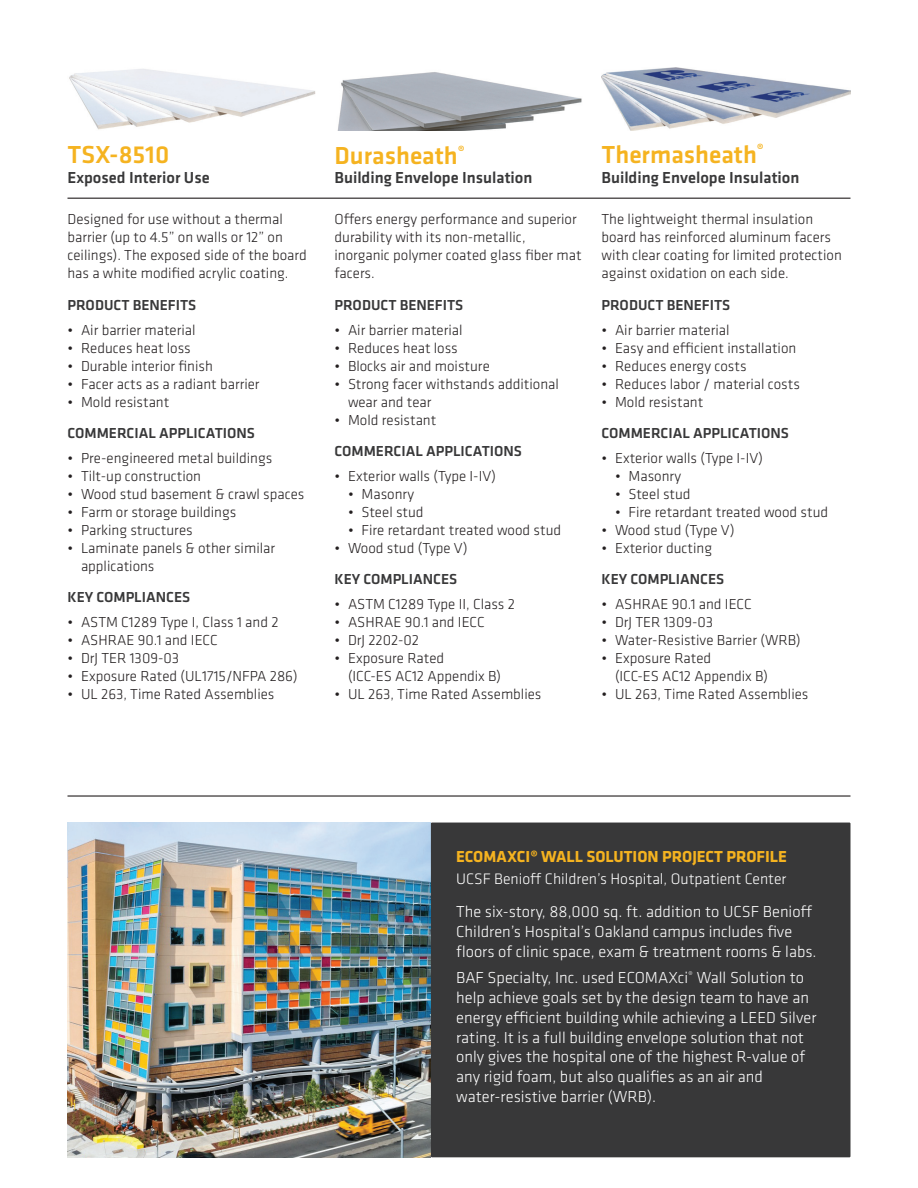
<style>
.page{position:relative;width:918px;height:1188px;background:#fff}
.page>*{position:absolute;margin:0;border:0;box-sizing:border-box;transform-origin:0 0}
.t1{font:500 25.5px "Klavika";color:#f5b320}
.t2{font:300 16.5px/19.8px "Klavika";color:#fff}
.t3{font:500 16.5px "Klavika";color:#383839}
.t4{font:700 16.5px "Klavika";color:#f5b320}
.t5{font:300 15.75px "Klavika";color:#fff}
.t6{font:300 15px/18px "Klavika";color:#231f20}
.t7{font:500 15px "Klavika";color:#383839}
</style>
<div class="page">
<img style="left:68px;top:823px;width:363px;height:334px">
<div style="left:431px;top:823px;width:419px;height:334px;background:#383839"></div>
<hr style="left:68px;top:198px;width:782px;height:1px;background:#231f20">
<hr style="left:68px;top:795px;width:782px;height:2px;background:#231f20">
<img style="left:602px;top:68px;width:248px;height:63px">
<img style="left:337px;top:72px;width:245px;height:59px">
<img style="left:69px;top:69px;width:247px;height:61px">
<h1 class="t1" style="left:68px;top:137px;width:103px">TSX-8510</h1>
<p class="t3" style="left:68px;top:166px;width:144px">Exposed Interior Use</p>
<p class="t6" style="left:68px;top:210px;width:241px">Designed for use without a thermal barrier (up to 4.5” on walls or 12” on ceilings). The exposed side of the board has a white modified acrylic coating.</p>
<p class="t7" style="left:68px;top:295px;width:130px">PRODUCT BENEFITS</p>
<p class="t6" style="left:68px;top:321px;width:130px">• Air barrier material</p>
<p class="t6" style="left:68px;top:339px;width:125px">• Reduces heat loss</p>
<p class="t6" style="left:68px;top:357px;width:147px">• Durable interior finish</p>
<p class="t6" style="left:68px;top:375px;width:194px">• Facer acts as a radiant barrier</p>
<p class="t6" style="left:68px;top:393px;width:103px">• Mold resistant</p>
<p class="t7" style="left:68px;top:423px;width:189px">COMMERCIAL APPLICATIONS</p>
<p class="t6" style="left:68px;top:449px;width:206px">• Pre-engineered metal buildings</p>
<p class="t6" style="left:68px;top:467px;width:135px">• Tilt-up construction</p>
<p class="t6" style="left:68px;top:485px;width:238px">• Wood stud basement &amp; crawl spaces</p>
<p class="t6" style="left:68px;top:503px;width:170px">• Farm or storage buildings</p>
<p class="t6" style="left:68px;top:521px;width:127px">• Parking structures</p>
<p class="t6" style="left:81px;top:539px;width:196px;text-indent:-14px">• Laminate panels &amp; other similar applications</p>
<p class="t7" style="left:68px;top:587px;width:124px">KEY COMPLIANCES</p>
<p class="t6" style="left:68px;top:613px;width:213px">• ASTM C1289 Type I, Class 1 and 2</p>
<p class="t6" style="left:68px;top:631px;width:152px">• ASHRAE 90.1 and IECC</p>
<p class="t6" style="left:68px;top:649px;width:113px">• DrJ TER 1309-03</p>
<p class="t6" style="left:68px;top:667px;width:232px">• Exposure Rated (UL1715/NFPA 286)</p>
<p class="t6" style="left:68px;top:685px;width:208px">• UL 263, Time Rated Assemblies</p>
<h1 class="t1" style="left:334px;top:138px;width:132px">Durasheath<sup>®</sup></h1>
<p class="t3" style="left:334px;top:166px;width:199px">Building Envelope Insulation</p>
<p class="t6" style="left:334px;top:210px;width:249px">Offers energy performance and superior durability with its non-metallic, inorganic polymer coated glass fiber mat facers.</p>
<p class="t7" style="left:334px;top:295px;width:130px">PRODUCT BENEFITS</p>
<p class="t6" style="left:334px;top:321px;width:130px">• Air barrier material</p>
<p class="t6" style="left:334px;top:339px;width:125px">• Reduces heat loss</p>
<p class="t6" style="left:334px;top:357px;width:157px">• Blocks air and moisture</p>
<p class="t6" style="left:348px;top:375px;width:212px;text-indent:-14px">• Strong facer withstands additional wear and tear</p>
<p class="t6" style="left:334px;top:411px;width:103px">• Mold resistant</p>
<p class="t7" style="left:334px;top:441px;width:189px">COMMERCIAL APPLICATIONS</p>
<p class="t6" style="left:334px;top:467px;width:163px">• Exterior walls (Type I-IV)</p>
<p class="t6" style="left:348px;top:485px;width:68px">• Masonry</p>
<p class="t6" style="left:348px;top:503px;width:77px">• Steel stud</p>
<p class="t6" style="left:348px;top:521px;width:215px">• Fire retardant treated wood stud</p>
<p class="t6" style="left:334px;top:539px;width:135px">• Wood stud (Type V)</p>
<p class="t7" style="left:334px;top:569px;width:124px">KEY COMPLIANCES</p>
<p class="t6" style="left:334px;top:595px;width:182px">• ASTM C1289 Type II, Class 2</p>
<p class="t6" style="left:334px;top:613px;width:152px">• ASHRAE 90.1 and IECC</p>
<p class="t6" style="left:334px;top:631px;width:86px">• DrJ 2202-02</p>
<p class="t6" style="left:348px;top:649px;width:155px;text-indent:-14px">• Exposure Rated<br>(ICC-ES AC12 Appendix B)</p>
<p class="t6" style="left:334px;top:685px;width:208px">• UL 263, Time Rated Assemblies</p>
<h1 class="t1" style="left:602px;top:137px;width:164px">Thermasheath<sup>®</sup></h1>
<p class="t3" style="left:602px;top:166px;width:199px">Building Envelope Insulation</p>
<p class="t6" style="left:602px;top:210px;width:242px">The lightweight thermal insulation board has reinforced aluminum facers with clear coating for limited protection against oxidation on each side.</p>
<p class="t7" style="left:602px;top:295px;width:130px">PRODUCT BENEFITS</p>
<p class="t6" style="left:602px;top:321px;width:130px">• Air barrier material</p>
<p class="t6" style="left:602px;top:339px;width:196px">• Easy and efficient installation</p>
<p class="t6" style="left:602px;top:357px;width:147px">• Reduces energy costs</p>
<p class="t6" style="left:602px;top:375px;width:200px">• Reduces labor / material costs</p>
<p class="t6" style="left:602px;top:393px;width:103px">• Mold resistant</p>
<p class="t7" style="left:602px;top:423px;width:189px">COMMERCIAL APPLICATIONS</p>
<p class="t6" style="left:602px;top:449px;width:163px">• Exterior walls (Type I-IV)</p>
<p class="t6" style="left:615px;top:467px;width:68px">• Masonry</p>
<p class="t6" style="left:615px;top:485px;width:77px">• Steel stud</p>
<p class="t6" style="left:615px;top:503px;width:215px">• Fire retardant treated wood stud</p>
<p class="t6" style="left:602px;top:521px;width:135px">• Wood stud (Type V)</p>
<p class="t6" style="left:602px;top:539px;width:112px">• Exterior ducting</p>
<p class="t7" style="left:602px;top:569px;width:124px">KEY COMPLIANCES</p>
<p class="t6" style="left:602px;top:595px;width:152px">• ASHRAE 90.1 and IECC</p>
<p class="t6" style="left:602px;top:613px;width:113px">• DrJ TER 1309-03</p>
<p class="t6" style="left:602px;top:631px;width:201px">• Water-Resistive Barrier (WRB)</p>
<p class="t6" style="left:615px;top:649px;width:155px;text-indent:-14px">• Exposure Rated<br>(ICC-ES AC12 Appendix B)</p>
<p class="t6" style="left:602px;top:685px;width:208px">• UL 263, Time Rated Assemblies</p>
<p class="t4" style="left:456px;top:844px;width:332px">ECOMAXCI® WALL SOLUTION PROJECT PROFILE</p>
<p class="t5" style="left:456px;top:869px;width:332px">UCSF Benioff Children’s Hospital, Outpatient Center</p>
<p class="t2" style="left:456px;top:902px;width:362px">The six-story, 88,000 sq. ft. addition to UCSF Benioff<br>Children’s Hospital’s Oakland campus includes five floors of clinic space, exam &amp; treatment rooms &amp; labs.</p>
<p class="t2" style="left:456px;top:968px;width:362px">BAF Specialty, Inc. used ECOMAXci<sup>®</sup> Wall Solution to help achieve goals set by the design team to have an energy efficient building while achieving a LEED Silver rating. It is a full building envelope solution that not only gives the hospital one of the highest R-value of any rigid foam, but also qualifies as an air and water-resistive barrier (WRB).</p>
</div>
